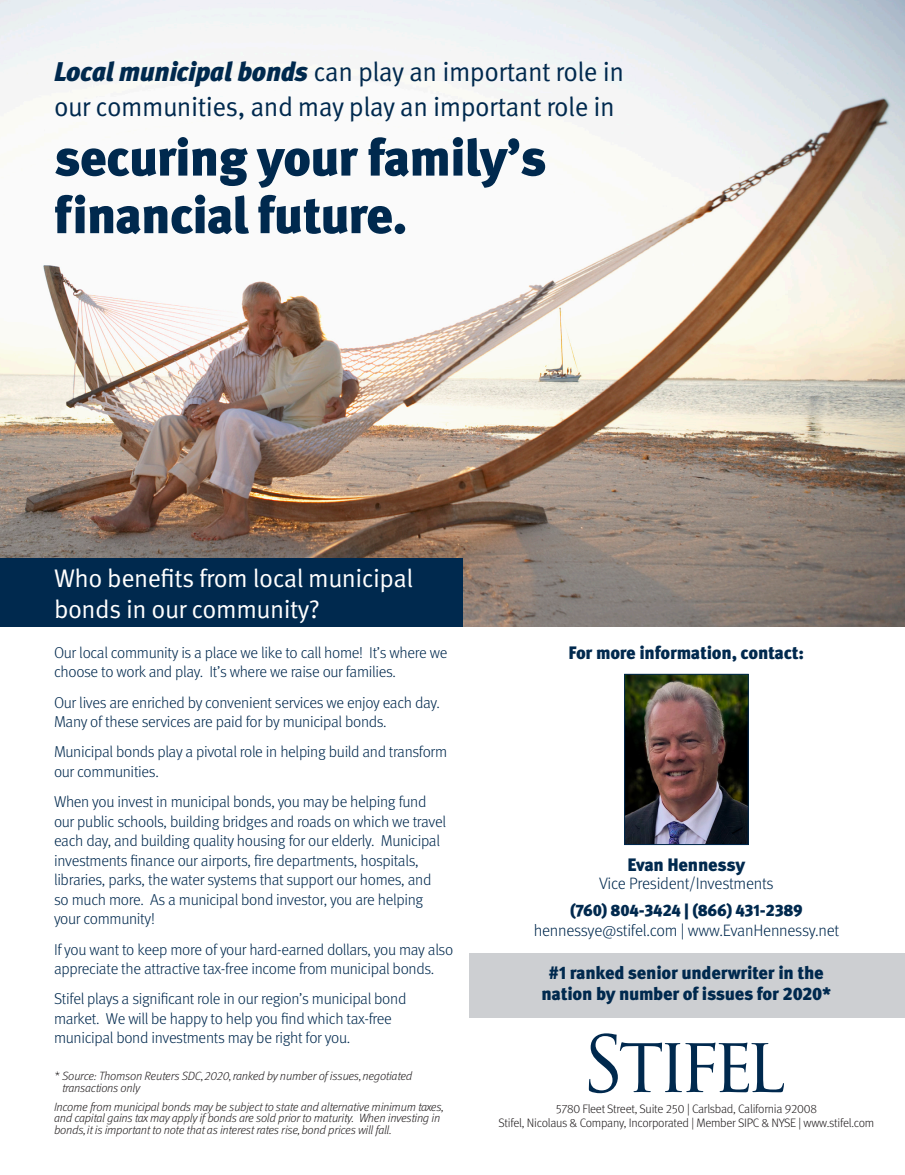
<style>
.page{position:relative;width:905px;height:1175px;background:#fff}
.page>*{position:absolute;margin:0;border:0;box-sizing:border-box;transform-origin:0 0}
.t1{font:900 51.3px/57.6px "Meta OT";letter-spacing:-.025em;color:#00294e}
.t2{font:27px/34.5px "Meta OT Norm";letter-spacing:-.02em;color:#00294e}
.t3{font:25.5px/30.6px "Meta OT Norm";letter-spacing:-.02em;color:#fff}
.t4{font:900 18px/21px "Meta OT";letter-spacing:-.015em;color:#00294e;text-align:center}
.t5{font:300 16.5px "Meta OT";letter-spacing:-.015em;color:#00294e}
.t6{font:900 16.5px "Meta OT";letter-spacing:-.015em;color:#00294e}
.t7{font:300 15.75px/19.5px "Meta OT";letter-spacing:-.02em;color:#00294e}
.t8{font:300 12.3px "Meta OT";letter-spacing:-.02em;color:#231f20}
.t9{font:italic 300 12px/12px "Meta OT";letter-spacing:-.02em;color:#231f20}
.s1{font-family:"Meta OT";font-weight:900;font-style:italic}
</style>
<div class="page">
<img style="left:0;top:0;width:904px;height:627px">
<div style="left:0;top:558px;width:462px;height:69px;background:#00294e"></div>
<div style="left:469px;top:952px;width:435px;height:65px;background:#cdcfd2"></div>
<img style="left:626px;top:676px;width:120px;height:167px">
<div style="left:624px;top:674px;width:124px;height:171px;border:1px solid #00294e"></div>
<svg style="left:589px;top:1033px;width:195px;height:60px"></svg>
<p class="t2" style="left:54px;top:55px;width:571px"><span class="s1">Local municipal bonds</span> can play an important role in our communities, and may play an important role in</p>
<p class="t1" style="left:54px;top:131px;width:494px">securing your family’s financial future.</p>
<p class="t3" style="left:54px;top:563px;width:361px">Who benefits from local municipal bonds in our community?</p>
<p class="t7" style="left:54px;top:643px;width:395px">Our local community is a place we like to call home! It’s where we choose to work and play. It’s where we raise our families.</p>
<p class="t7" style="left:54px;top:692px;width:387px">Our lives are enriched by convenient services we enjoy each day.<br>Many of these services are paid for by municipal bonds.</p>
<p class="t7" style="left:54px;top:742px;width:394px">Municipal bonds play a pivotal role in helping build and transform our communities.</p>
<p class="t7" style="left:54px;top:792px;width:394px">When you invest in municipal bonds, you may be helping fund our public schools, building bridges and roads on which we travel each day, and building quality housing for our elderly. Municipal investments finance our airports, fire departments, hospitals, libraries, parks, the water systems that support our homes, and so much more. As a municipal bond investor, you are helping your community!</p>
<p class="t7" style="left:54px;top:939px;width:401px">If you want to keep more of your hard-earned dollars, you may also appreciate the attractive tax-free income from municipal bonds.</p>
<p class="t7" style="left:54px;top:989px;width:354px">Stifel plays a significant role in our region’s municipal bond market. We will be happy to help you find which tax-free municipal bond investments may be right for you.</p>
<p class="t9" style="left:62px;top:1069px;width:352px;text-indent:-8px">* Source: Thomson Reuters SDC, 2020, ranked by number of issues, negotiated transactions only</p>
<p class="t9" style="left:54px;top:1100px;width:390px">Income from municipal bonds may be subject to state and alternative minimum taxes, and capital gains tax may apply if bonds are sold prior to maturity. When investing in bonds, it is important to note that as interest rates rise, bond prices will fall.</p>
<p class="t4" style="left:568px;top:642px;width:237px">For more information, contact:</p>
<p class="t4" style="left:627px;top:855px;width:119px">Evan Hennessy</p>
<p class="t5" style="left:599px;top:874px;width:176px">Vice President/Investments</p>
<p class="t6" style="left:570px;top:900px;width:234px">(760) 804-3424 | (866) 431-2389</p>
<p class="t5" style="left:533px;top:921px;width:307px">hennessye@stifel.com | www.EvanHennessy.net</p>
<p class="t4" style="left:541px;top:963px;width:291px">#1 ranked senior underwriter in the nation by number of issues for 2020*</p>
<p class="t8" style="left:556px;top:1101px;width:262px">5780 Fleet Street, Suite 250 | Carlsbad, California 92008</p>
<p class="t8" style="left:498px;top:1115px;width:377px">Stifel, Nicolaus &amp; Company, Incorporated | Member SIPC &amp; NYSE | www.stifel.com</p>
</div>
